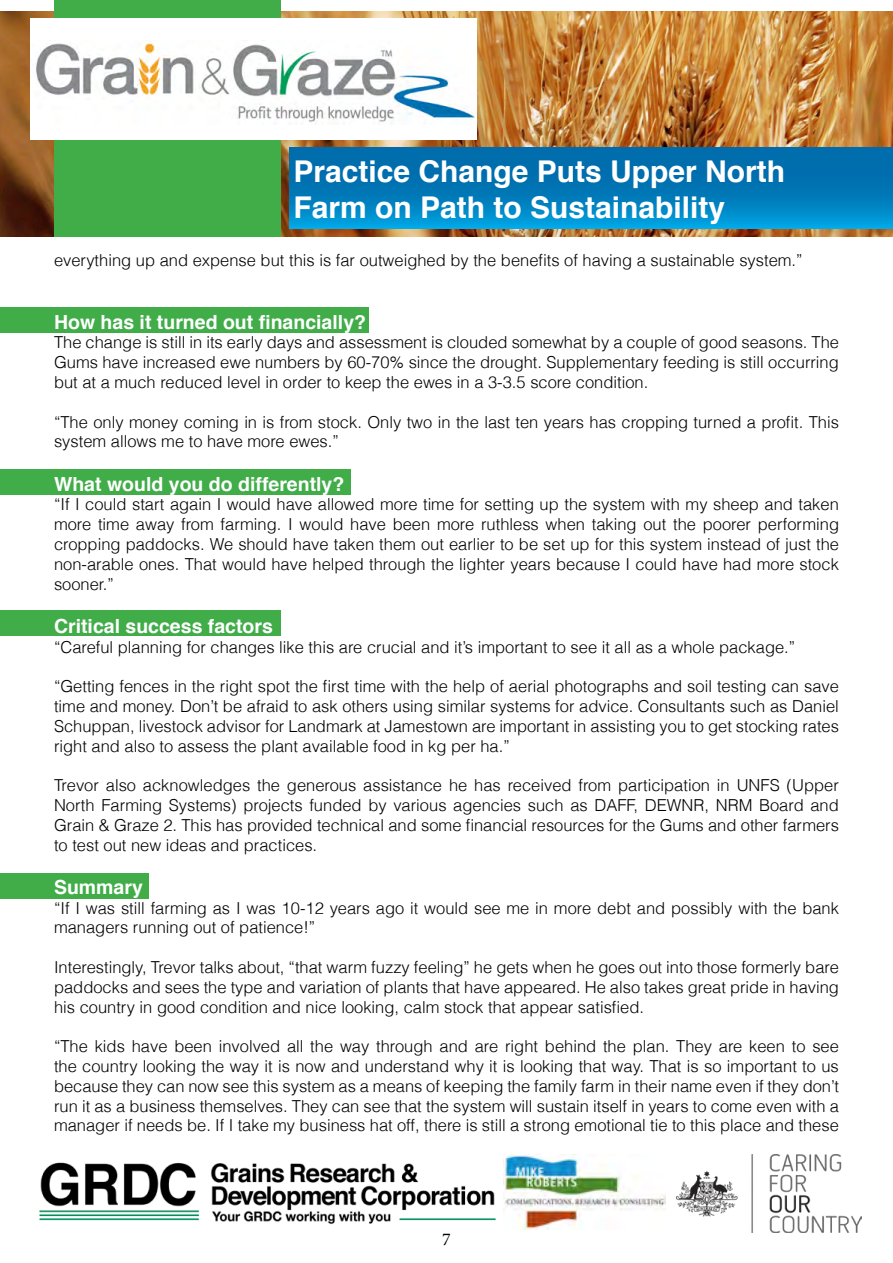
<style>
.page{position:relative;width:893px;height:1263px;background:#fff}
.page>*{position:absolute;margin:0;border:0;box-sizing:border-box;transform-origin:0 0}
.t1{font:700 30px/36px "Helvetica";color:#fff}
.t2{font:700 19.5px "Helvetica";color:#fff}
.t3{font:18px "Minion Pro";color:#000}
.t4{font:300 16.5px/19.8px "Helvetica";color:#000;text-align:justify}
</style>
<div class="page">
<img style="left:0;top:11px;width:893px;height:225px">
<svg style="left:289px;top:148px;width:604px;height:80px;background:#007bbb"></svg>
<div style="left:54px;top:0;width:227px;height:236px;background:#41ad49"></div>
<div style="left:30px;top:18px;width:446px;height:121px;background:#fff"></div>
<div style="left:0;top:469px;width:350px;height:25px;background:#41ad49"></div>
<div style="left:0;top:308px;width:369px;height:25px;background:#41ad49"></div>
<div style="left:0;top:610px;width:281px;height:26px;background:#41ad49"></div>
<div style="left:0;top:873px;width:149px;height:25px;background:#41ad49"></div>
<img style="left:36px;top:41px;width:439px;height:83px">
<img style="left:39px;top:1159px;width:465px;height:66px">
<img style="left:676px;top:1154px;width:186px;height:78px">
<img style="left:504px;top:1154px;width:161px;height:75px">
<h1 class="t1" style="left:293px;top:154px;width:493px">Practice Change Puts Upper North<br>Farm on Path to Sustainability</h1>
<p class="t4" style="left:54px;top:250px;width:750px">everything up and expense but this is far outweighed by the benefits of having a sustainable system.”</p>
<p class="t2" style="left:54px;top:306px;width:314px">How has it turned out financially?</p>
<p class="t4" style="left:54px;top:332px;width:787px">The change is still in its early days and assessment is clouded somewhat by a couple of good seasons. The Gums have increased ewe numbers by 60-70% since the drought. Supplementary feeding is still occurring but at a much reduced level in order to keep the ewes in a 3-3.5 score condition.</p>
<p class="t4" style="left:54px;top:412px;width:786px">“The only money coming in is from stock. Only two in the last ten years has cropping turned a profit. This system allows me to have more ewes.”</p>
<p class="t2" style="left:54px;top:468px;width:292px">What would you do differently?</p>
<p class="t4" style="left:54px;top:494px;width:787px">“If I could start again I would have allowed more time for setting up the system with my sheep and taken more time away from farming. I would have been more ruthless when taking out the poorer performing cropping paddocks. We should have taken them out earlier to be set up for this system instead of just the non-arable ones. That would have helped through the lighter years because I could have had more stock sooner.”</p>
<p class="t2" style="left:54px;top:610px;width:220px">Critical success factors</p>
<p class="t4" style="left:54px;top:637px;width:743px">“Careful planning for changes like this are crucial and it’s important to see it all as a whole package.”</p>
<p class="t4" style="left:54px;top:676px;width:786px">“Getting fences in the right spot the first time with the help of aerial photographs and soil testing can save time and money. Don’t be afraid to ask others using similar systems for advice. Consultants such as Daniel Schuppan, livestock advisor for Landmark at Jamestown are important in assisting you to get stocking rates right and also to assess the plant available food in kg per ha.”</p>
<p class="t4" style="left:54px;top:775px;width:786px">Trevor also acknowledges the generous assistance he has received from participation in UNFS (Upper North Farming Systems) projects funded by various agencies such as DAFF, DEWNR, NRM Board and Grain &amp; Graze 2. This has provided technical and some financial resources for the Gums and other farmers to test out new ideas and practices.</p>
<p class="t2" style="left:54px;top:871px;width:90px">Summary</p>
<p class="t4" style="left:54px;top:898px;width:786px">“If I was still farming as I was 10-12 years ago it would see me in more debt and possibly with the bank managers running out of patience!”</p>
<p class="t4" style="left:54px;top:957px;width:786px">Interestingly, Trevor talks about, “that warm fuzzy feeling” he gets when he goes out into those formerly bare paddocks and sees the type and variation of plants that have appeared. He also takes great pride in having his country in good condition and nice looking, calm stock that appear satisfied.</p>
<p class="t4" style="left:54px;top:1036px;width:787px">“The kids have been involved all the way through and are right behind the plan. They are keen to see the country looking the way it is now and understand why it is looking that way. That is so important to us because they can now see this system as a means of keeping the family farm in their name even if they don’t run it as a business themselves. They can see that the system will sustain itself in years to come even with a manager if needs be. If I take my business hat off, there is still a strong emotional tie to this place and these</p>
<p class="t3" style="left:442px;top:1227px;width:10px">7</p>
</div>
